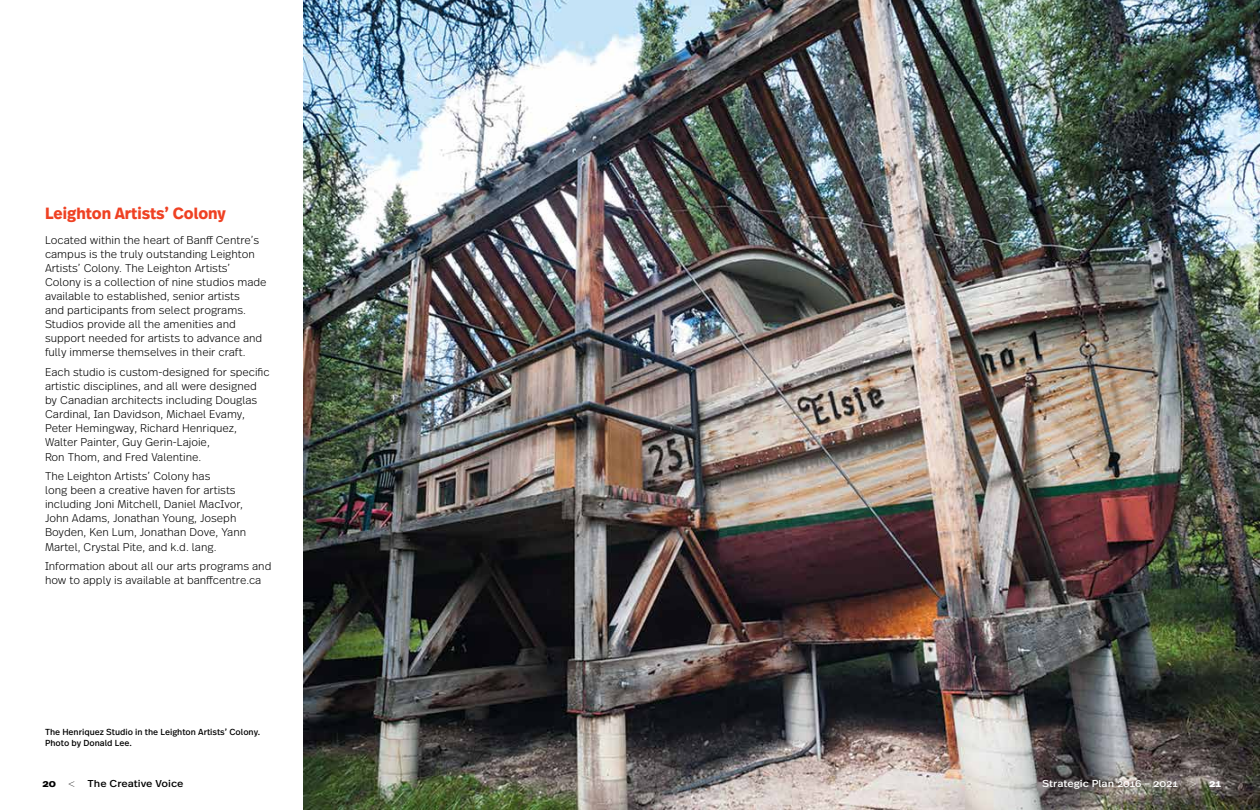
<style>
.page{position:relative;width:1260px;height:810px;background:#fff}
.page>*{position:absolute;margin:0;border:0;box-sizing:border-box;transform-origin:0 0}
.t1{font:700 16.25px "Real Text OT";color:#ef4123;scale:.95 1}
.t2{font:300 11.25px/14px "Real Text OT";color:#000}
.t3{font:10px "Real Text OT";color:#fff;scale:1.1 1}
.t4{font:10px "Real Text OT";color:#000;scale:1.1 1}
.t5{font:8.75px/10.5px "Real Text OT";color:#000}
.s1{font-weight:700}
.s2{font-family:"Real Head OT";font-weight:200;font-size:13.75px}
</style>
<div class="page">
<img style="left:303px;top:0;width:957px;height:810px">
<h1 class="t1" style="left:45px;top:202px;width:192px">Leighton Artists’ Colony</h1>
<p class="t2" style="left:45px;top:233px;width:223px">Located within the heart of Banff Centre’s campus is the truly outstanding Leighton Artists’ Colony. The Leighton Artists’ Colony is a collection of nine studios made available to established, senior artists<br>and participants from select programs.<br>Studios provide all the amenities and support needed for artists to advance and fully immerse themselves in their craft.</p>
<p class="t2" style="left:45px;top:365px;width:226px">Each studio is custom-designed for specific artistic disciplines, and all were designed by Canadian architects including Douglas Cardinal, Ian Davidson, Michael Evamy, Peter Hemingway, Richard Henriquez, Walter Painter, Guy Gerin-Lajoie,<br>Ron Thom, and Fred Valentine.</p>
<p class="t2" style="left:45px;top:469px;width:203px">The Leighton Artists’ Colony has<br>long been a creative haven for artists including Joni Mitchell, Daniel MacIvor, John Adams, Jonathan Young, Joseph Boyden, Ken Lum, Jonathan Dove, Yann Martel, Crystal Pite, and k.d. lang.</p>
<p class="t2" style="left:45px;top:559px;width:228px">Information about all our arts programs and how to apply is available at banffcentre.ca</p>
<p class="t5" style="left:45px;top:727px;width:217px">The Henriquez Studio in the Leighton Artists’ Colony.<br>Photo by Donald Lee.</p>
<p class="t4" style="left:42px;top:778px;width:130px"><span class="s1">20</span> <span class="s2">&lt;</span> The Creative Voice</p>
<p class="t3" style="left:1042px;top:778px;width:164px">Strategic Plan 2016 – 2021 <span class="s2">&gt;</span> <span class="s1">21</span></p>
</div>
